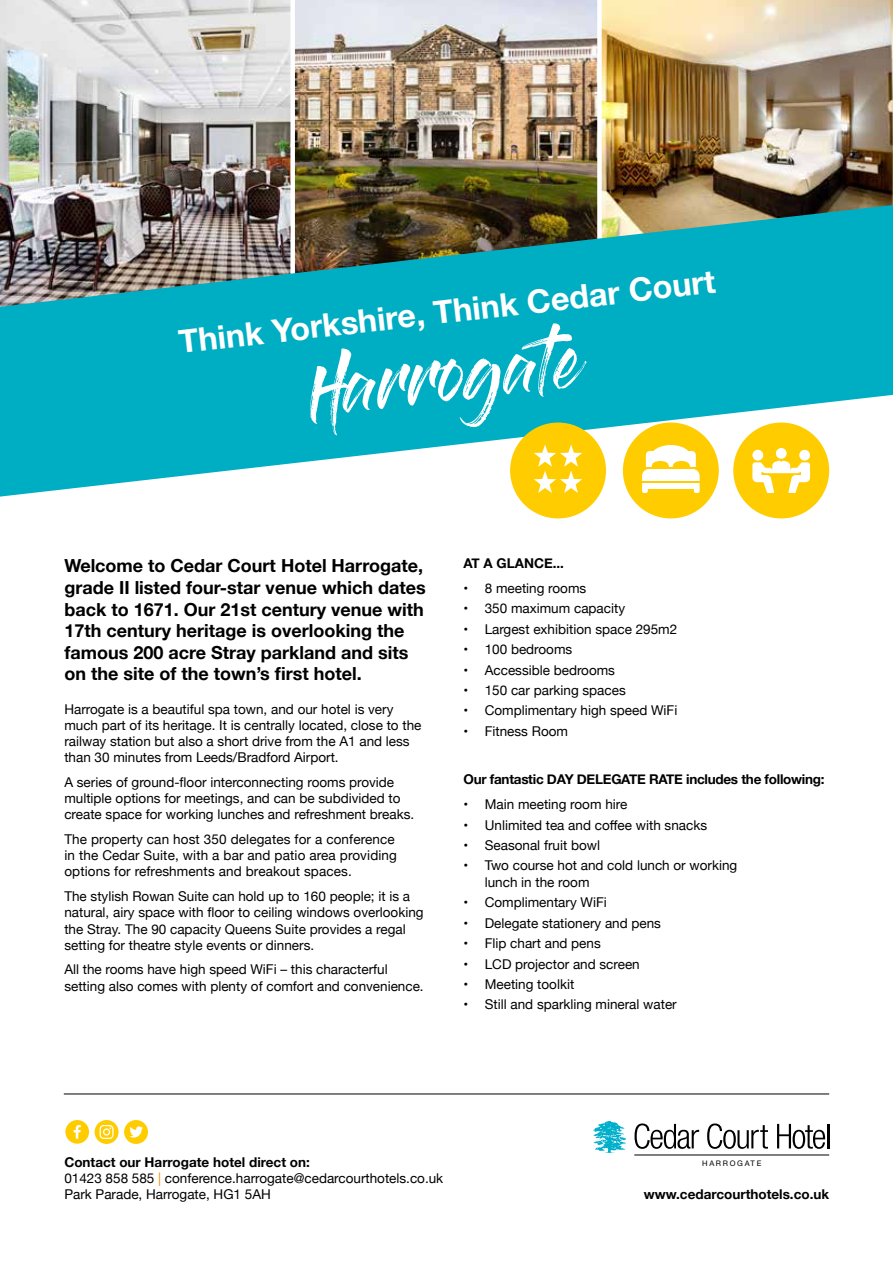
<style>
.page{position:relative;width:893px;height:1263px;background:#fff}
.page>*{position:absolute;margin:0;border:0;box-sizing:border-box;transform-origin:0 0}
.t1{font:56.25px "Gloss And Bloom";color:#fff}
.t2{font:700 32.4px "Helvetica Neue";color:#fff}
.t3{font:700 18px/21.6px "Helvetica Neue";color:#000}
.t4{font:13.5px/16.2px "Helvetica Neue";color:#000}
.t5{font:700 13.5px "Helvetica Neue";letter-spacing:-.02em;color:#000}
.t6{font:700 13.5px "Helvetica Neue";color:#000}
.t7{font:7.65px "Helvetica Neue";letter-spacing:.22em;color:#000}
.s1{font-weight:700}
.s2{color:#f39200}
</style>
<div class="page">
<img style="left:0;top:0;width:290px;height:205px">
<img style="left:295px;top:0;width:302px;height:205px">
<img style="left:602px;top:0;width:291px;height:205px">
<svg style="left:0;top:205px;width:893px;height:292px;background:#33aab5"></svg>
<div style="left:733px;top:422px;width:96px;height:96px;background:#fc0;border-radius:50%"></div>
<div style="left:623px;top:422px;width:96px;height:96px;background:#fc0;border-radius:50%"></div>
<div style="left:510px;top:422px;width:96px;height:96px;background:#fc0;border-radius:50%"></div>
<hr style="left:64px;top:1093px;width:765px;height:1px;background:#000">
<svg style="left:593px;top:1121px;width:33px;height:32px"></svg>
<svg style="left:634px;top:1123px;width:65px;height:26px"></svg>
<svg style="left:707px;top:1123px;width:61px;height:26px"></svg>
<svg style="left:777px;top:1124px;width:48px;height:25px"></svg>
<hr style="left:827px;top:1124px;width:2px;height:24px;background:#000">
<hr style="left:634px;top:1155px;width:195px;height:1px;background:#000">
<div style="left:65px;top:1120px;width:24px;height:24px;background:#fc0;border-radius:50%"></div>
<svg style="left:74px;top:1125px;width:7px;height:14px"></svg>
<div style="left:124px;top:1120px;width:24px;height:24px;background:#fc0;border-radius:50%"></div>
<svg style="left:129px;top:1126px;width:14px;height:11px"></svg>
<div style="left:95px;top:1120px;width:24px;height:24px;background:#fc0;border-radius:50%"></div>
<svg style="left:100px;top:1125px;width:14px;height:14px"></svg>
<svg style="left:534px;top:444px;width:48px;height:49px"></svg>
<div style="left:776px;top:448px;width:11px;height:11px;background:#fff;border-radius:50%"></div>
<div style="left:799px;top:450px;width:11px;height:11px;background:#fff;border-radius:50%"></div>
<svg style="left:752px;top:460px;width:58px;height:33px"></svg>
<div style="left:752px;top:450px;width:11px;height:11px;background:#fff;border-radius:50%"></div>
<svg style="left:642px;top:445px;width:58px;height:48px"></svg>
<h2 class="t2" style="left:176px;top:314px;width:541px;rotate:-6deg">Think Yorkshire, Think Cedar Court</h2>
<h1 class="t1" style="left:304px;top:366px;width:275px;rotate:-7deg">Harrogate</h1>
<p class="t3" style="left:64px;top:556px;width:363px">Welcome to Cedar Court Hotel Harrogate, grade II listed four-star venue which dates back to 1671. Our 21st century venue with 17th century heritage is overlooking the famous 200 acre Stray parkland and sits on the site of the town’s first hotel.</p>
<p class="t4" style="left:64px;top:701px;width:359px">Harrogate is a beautiful spa town, and our hotel is very much part of its heritage. It is centrally located, close to the railway station but also a short drive from the A1 and less than 30 minutes from Leeds/Bradford Airport.</p>
<p class="t4" style="left:64px;top:775px;width:351px">A series of ground-floor interconnecting rooms provide multiple options for meetings, and can be subdivided to create space for working lunches and refreshment breaks.</p>
<p class="t4" style="left:64px;top:832px;width:334px">The property can host 350 delegates for a conference in the Cedar Suite, with a bar and patio area providing options for refreshments and breakout spaces.</p>
<p class="t4" style="left:64px;top:889px;width:361px">The stylish Rowan Suite can hold up to 160 people; it is a natural, airy space with floor to ceiling windows overlooking the Stray. The 90 capacity Queens Suite provides a regal setting for theatre style events or dinners.</p>
<p class="t4" style="left:64px;top:962px;width:361px">All the rooms have high speed WiFi – this characterful setting also comes with plenty of comfort and convenience.</p>
<p class="t6" style="left:463px;top:553px;width:102px">AT A GLANCE...</p>
<p class="t4" style="left:463px;top:581px;width:124px">• 8 meeting rooms</p>
<p class="t4" style="left:463px;top:601px;width:163px">• 350 maximum capacity</p>
<p class="t4" style="left:463px;top:621px;width:215px">• Largest exhibition space 295m2</p>
<p class="t4" style="left:463px;top:642px;width:110px">• 100 bedrooms</p>
<p class="t4" style="left:463px;top:662px;width:153px">• Accessible bedrooms</p>
<p class="t4" style="left:463px;top:683px;width:164px">• 150 car parking spaces</p>
<p class="t4" style="left:463px;top:703px;width:215px">• Complimentary high speed WiFi</p>
<p class="t4" style="left:463px;top:724px;width:106px">• Fitness Room</p>
<p class="t5" style="left:463px;top:769px;width:363px">Our fantastic DAY DELEGATE RATE includes the following:</p>
<p class="t4" style="left:463px;top:797px;width:165px">• Main meeting room hire</p>
<p class="t4" style="left:463px;top:817px;width:245px">• Unlimited tea and coffee with snacks</p>
<p class="t4" style="left:463px;top:838px;width:138px">• Seasonal fruit bowl</p>
<p class="t4" style="left:485px;top:858px;width:254px;text-indent:-21px">• Two course hot and cold lunch or working lunch in the room</p>
<p class="t4" style="left:463px;top:895px;width:145px">• Complimentary WiFi</p>
<p class="t4" style="left:463px;top:915px;width:199px">• Delegate stationery and pens</p>
<p class="t4" style="left:463px;top:936px;width:139px">• Flip chart and pens</p>
<p class="t4" style="left:463px;top:956px;width:178px">• LCD projector and screen</p>
<p class="t4" style="left:463px;top:977px;width:112px">• Meeting toolkit</p>
<p class="t4" style="left:463px;top:997px;width:215px">• Still and sparkling mineral water</p>
<p class="t4" style="left:64px;top:1155px;width:380px"><span class="s1">Contact our Harrogate hotel direct on:<br></span>01423 858 585 <span class="s2">|</span> conference.harrogate@cedarcourthotels.co.uk<br>Park Parade, Harrogate, HG1 5AH</p>
<p class="t7" style="left:702px;top:1158px;width:61px">HARROGATE</p>
<p class="t6" style="left:644px;top:1184px;width:187px">www.cedarcourthotels.co.uk</p>
</div>
